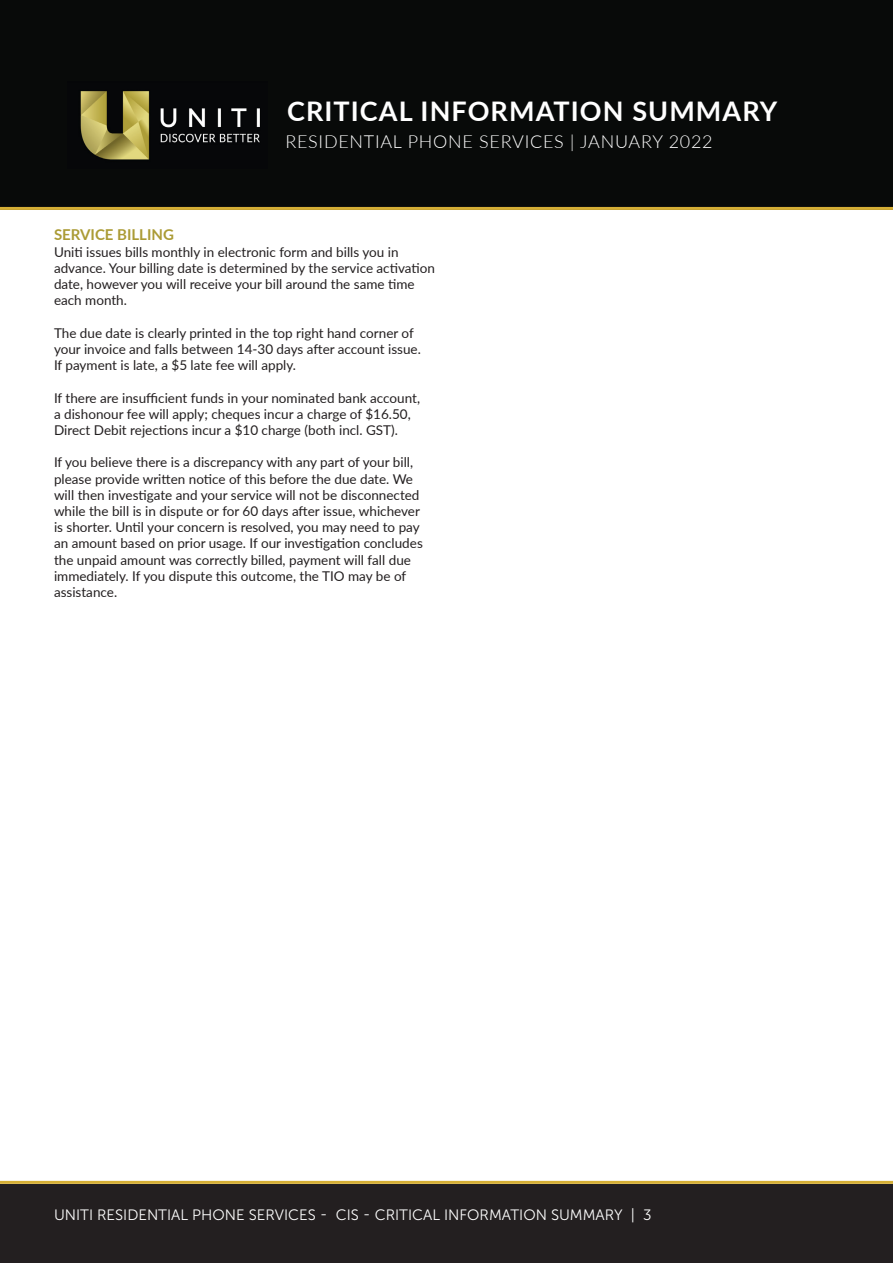
<style>
.page{position:relative;width:893px;height:1263px;background:#fff}
.page>*{position:absolute;margin:0;border:0;box-sizing:border-box;transform-origin:0 0}
.t1{font:700 27px "Lato";letter-spacing:.04em;color:#fff}
.t2{font:300 18px "Lato";letter-spacing:.04em;color:#fff}
.t3{font:15px "Museo Sans 300";color:#fff}
.Paragraph_Style_1{font:700 15px "Lato";color:#ab9b35}
.Paragraph_Style_1-2{font:13.5px/16.2px "Lato";color:#231f20}
</style>
<div class="page">
<div style="left:0;top:1184px;width:893px;height:79px;background:#231f20"></div>
<div style="left:0;top:0;width:893px;height:209px;background:#080a09"></div>
<img style="left:80px;top:91px;width:180px;height:69px">
<hr style="left:0;top:207px;width:893px;height:3px;background:#d5af36">
<hr style="left:0;top:1181px;width:893px;height:3px;background:#d5af36">
<h1 class="t1" style="left:287px;top:91px;width:492px">CRITICAL INFORMATION SUMMARY</h1>
<h2 class="t2" style="left:285px;top:129px;width:429px">RESIDENTIAL PHONE SERVICES | JANUARY 2022</h2>
<p class="Paragraph_Style_1" style="left:54px;top:224px;width:121px">SERVICE BILLING</p>
<p class="Paragraph_Style_1-2" style="left:54px;top:243px;width:382px">Uniti issues bills monthly in electronic form and bills you in advance. Your billing date is determined by the service activation date, however you will receive your bill around the same time each month.</p>
<p class="Paragraph_Style_1-2" style="left:54px;top:324px;width:368px">The due date is clearly printed in the top right hand corner of your invoice and falls between 14-30 days after account issue.</p>
<p class="Paragraph_Style_1-2" style="left:54px;top:356px;width:244px">If payment is late, a $5 late fee will apply.</p>
<p class="Paragraph_Style_1-2" style="left:54px;top:389px;width:368px">If there are insufficient funds in your nominated bank account, a dishonour fee will apply; cheques incur a charge of $16.50,<br>Direct Debit rejections incur a $10 charge (both incl. GST).</p>
<p class="Paragraph_Style_1-2" style="left:54px;top:454px;width:370px">If you believe there is a discrepancy with any part of your bill, please provide written notice of this before the due date. We will then investigate and your service will not be disconnected while the bill is in dispute or for 60 days after issue, whichever is shorter. Until your concern is resolved, you may need to pay an amount based on prior usage. If our investigation concludes the unpaid amount was correctly billed, payment will fall due immediately. If you dispute this outcome, the TIO may be of assistance.</p>
<p class="t3" style="left:54px;top:1207px;width:599px">UNITI RESIDENTIAL PHONE SERVICES - CIS - CRITICAL INFORMATION SUMMARY | 3</p>
</div>
